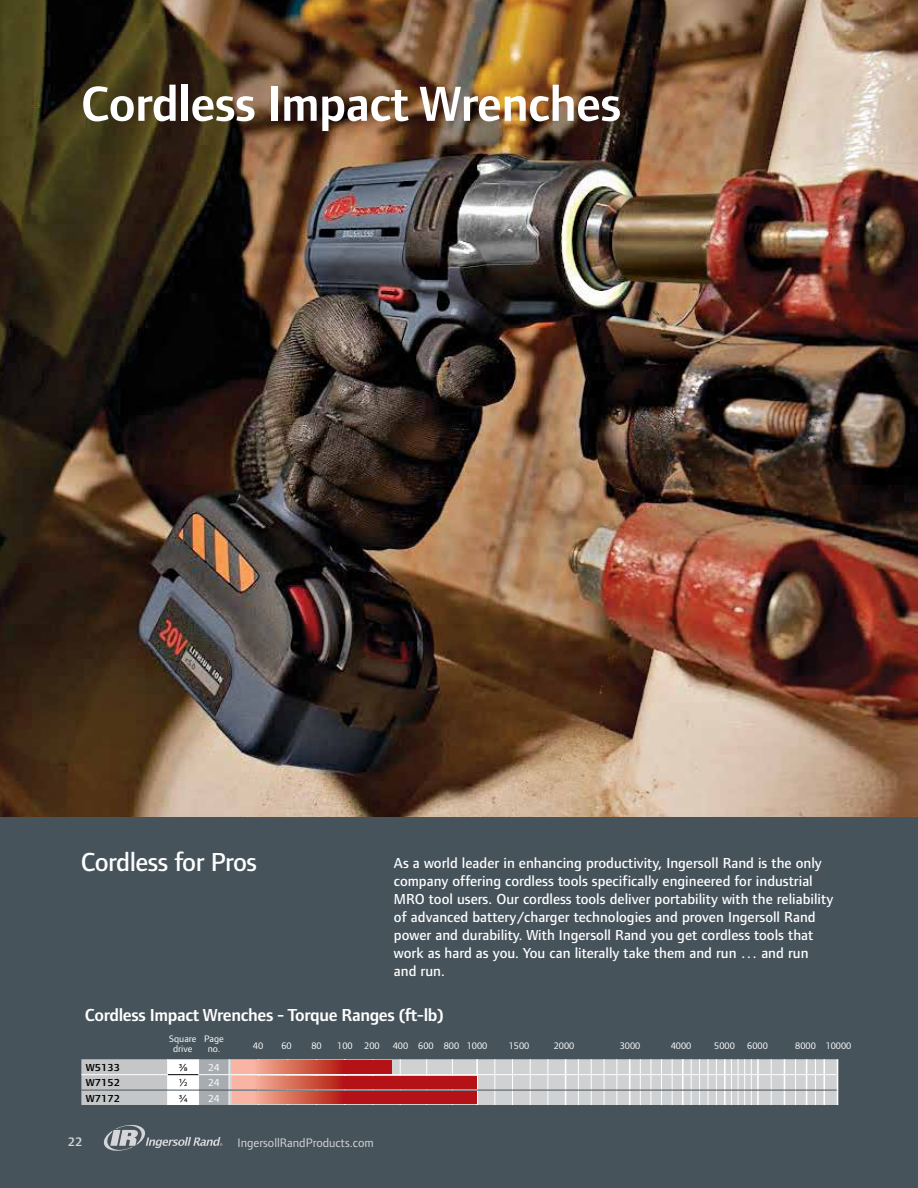
<style>
.page{position:relative;width:918px;height:1188px;background:#fff}
.page>*{position:absolute;margin:0;border:0;box-sizing:border-box;transform-origin:0 0}
.t1{font:600 51px "Foundry Form Sans";letter-spacing:-.015em;color:#fff}
.t2{font:500 27px "Foundry Form Sans";letter-spacing:-.02em;color:#fff}
.t3{font:600 18px "Foundry Form Sans";letter-spacing:-.02em;color:#fff}
.t4{font:500 15px/18px "Foundry Form Sans";color:#fff}
.t5{font:12.75px "Foundry Form Sans";color:#d6d6d9}
.t6{font:600 12.75px "Foundry Form Sans";color:#d6d6d9}
.t7{font:600 10.5px "Foundry Form Sans";color:#000;scale:1.04 1}
.t8{font:10.5px "Foundry Form Sans";color:#000;scale:1.04 1}
.t9{font:10.5px "Foundry Form Sans";color:#fff;scale:1.04 1}
.t10{font:9.75px "Foundry Form Sans";color:#fff}
.t11{font:9.75px/9.8px "Foundry Form Sans";color:#fff;scale:1.04 1}
</style>
<div class="page">
<div style="left:0;top:813px;width:918px;height:375px;background:#46535b"></div>
<img style="left:0;top:0;width:918px;height:816px">
<svg style="left:103px;top:1125px;width:119px;height:26px"></svg>
<svg style="left:81px;top:1059px;width:757px;height:46px;background:#ceced0"></svg>
<svg style="left:233px;top:1076px;width:244px;height:13px;background:#c63e39"></svg>
<svg style="left:233px;top:1091px;width:244px;height:13px;background:#c63e39"></svg>
<svg style="left:231px;top:1061px;width:160px;height:12px;background:#d0584c"></svg>
<h1 class="t1" style="left:81px;top:74px;width:542px">Cordless Impact Wrenches</h1>
<h2 class="t2" style="left:81px;top:847px;width:178px">Cordless for Pros</h2>
<p class="t4" style="left:394px;top:854px;width:441px">As a world leader in enhancing productivity, Ingersoll Rand is the only company offering cordless tools specifically engineered for industrial MRO tool users. Our cordless tools deliver portability with the reliability of advanced battery/charger technologies and proven Ingersoll Rand power and durability. With Ingersoll Rand you get cordless tools that work as hard as you. You can literally take them and run . . . and run and run.</p>
<p class="t3" style="left:85px;top:1004px;width:361px">Cordless Impact Wrenches - Torque Ranges (ft-lb)</p>
<p class="t7" style="left:86px;top:1061px;width:35px">W5133</p>
<p class="t8" style="left:178px;top:1061px;width:11px">3/8</p>
<p class="t9" style="left:208px;top:1061px;width:13px">24</p>
<p class="t7" style="left:86px;top:1077px;width:35px">W7152</p>
<p class="t8" style="left:178px;top:1077px;width:11px">1/2</p>
<p class="t9" style="left:208px;top:1077px;width:13px">24</p>
<p class="t7" style="left:86px;top:1092px;width:35px">W7172</p>
<p class="t8" style="left:178px;top:1092px;width:11px">3/4</p>
<p class="t9" style="left:208px;top:1092px;width:13px">24</p>
<p class="t11" style="left:173px;top:1034px;width:50px;text-indent:-4px">Square Page drive</p>
<p class="t10" style="left:253px;top:1040px;width:12px">40</p>
<p class="t10" style="left:281px;top:1040px;width:12px">60</p>
<p class="t10" style="left:311px;top:1040px;width:12px">80</p>
<p class="t10" style="left:337px;top:1040px;width:44px">100 200</p>
<p class="t10" style="left:393px;top:1040px;width:96px">400 600 800 1000</p>
<p class="t10" style="left:509px;top:1040px;width:22px">1500</p>
<p class="t10" style="left:554px;top:1040px;width:22px">2000</p>
<p class="t10" style="left:620px;top:1040px;width:22px">3000</p>
<p class="t10" style="left:671px;top:1040px;width:22px">4000</p>
<p class="t10" style="left:714px;top:1040px;width:22px">5000</p>
<p class="t10" style="left:747px;top:1040px;width:22px">6000</p>
<p class="t10" style="left:795px;top:1040px;width:58px">8000 10000</p>
<p class="t11" style="left:208px;top:1044px;width:14px">no.</p>
<p class="t6" style="left:68px;top:1135px;width:16px">22</p>
<p class="t5" style="left:238px;top:1135px;width:138px">IngersollRandProducts.com</p>
</div>
